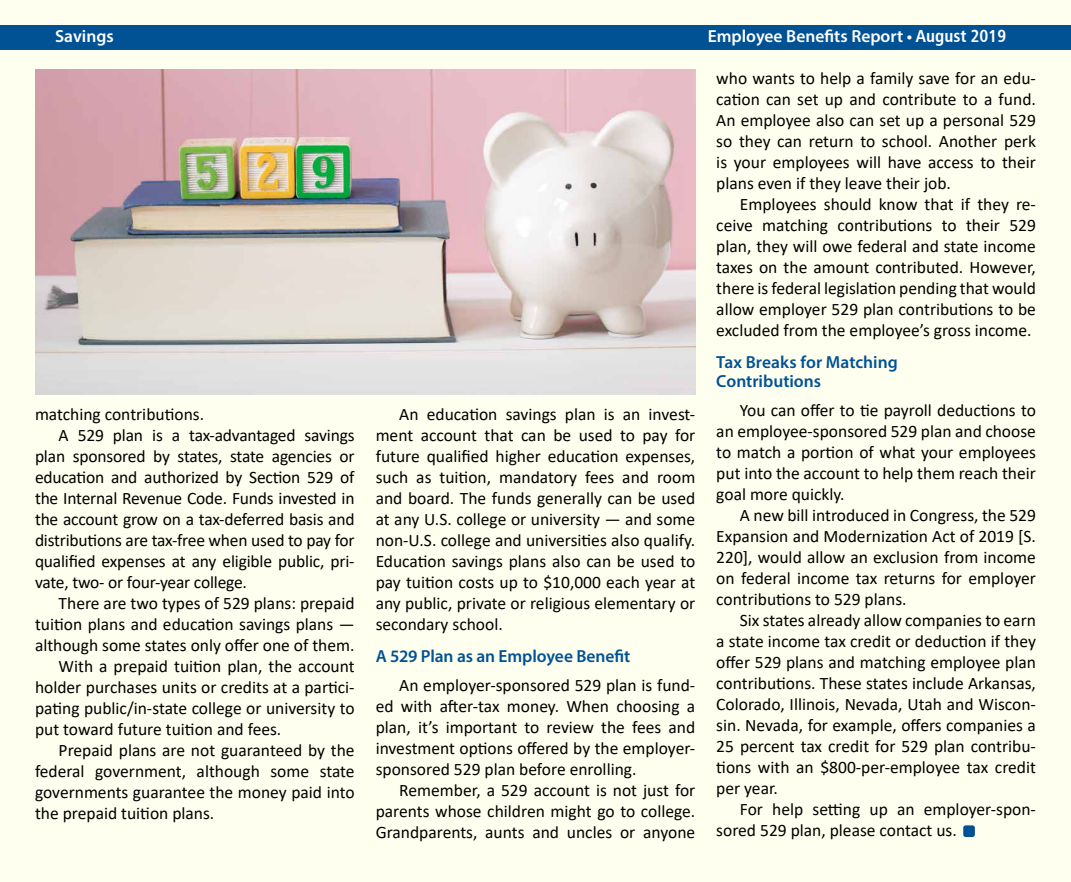
<style>
.page{position:relative;width:1071px;height:882px;background:#fff}
.page>*{position:absolute;margin:0;border:0;box-sizing:border-box;transform-origin:0 0}
.t1{font:17.5px/21px "Calibri";color:#000;text-align:justify}
.t2{font:600 17.5px/19.2px "Myriad Pro";color:#005295}
.t3{font:600 17.5px "Myriad Pro";color:#fff}
.s1{font-family:"Humanist 777 BT Bold Condensed B";font-weight:400}
</style>
<div class="page">
<div style="left:1px;top:1px;width:1070px;height:881px;background:#fffff0"></div>
<div style="left:0;top:25px;width:1071px;height:24px;background:#005295"></div>
<div style="left:963px;top:825px;width:12px;height:12px;background:#005295;border-radius:3px"></div>
<img style="left:35px;top:69px;width:660px;height:326px">
<p class="t3" style="left:55px;top:25px;width:60px">Savings</p>
<p class="t3" style="left:708px;top:25px;width:300px">Employee Benefits Report • <span class="s1">August 2019</span></p>
<p class="t1" style="left:35px;top:403px;width:171px">matching contributions.</p>
<p class="t1" style="left:59px;top:424px;width:298px">A 529 plan is a tax-advantaged savings</p>
<p class="t1" style="left:35px;top:445px;width:321px">plan sponsored by states, state agencies or</p>
<p class="t1" style="left:35px;top:466px;width:321px">education and authorized by Section 529 of</p>
<p class="t1" style="left:35px;top:487px;width:321px">the Internal Revenue Code. Funds invested in</p>
<p class="t1" style="left:35px;top:508px;width:321px">the account grow on a tax-deferred basis and</p>
<p class="t1" style="left:35px;top:529px;width:321px">distributions are tax-free when used to pay for</p>
<p class="t1" style="left:35px;top:550px;width:321px">qualified expenses at any eligible public, pri-</p>
<p class="t1" style="left:35px;top:571px;width:214px">vate, two- or four-year college.</p>
<p class="t1" style="left:59px;top:592px;width:298px">There are two types of 529 plans: prepaid</p>
<p class="t1" style="left:35px;top:613px;width:321px">tuition plans and education savings plans —</p>
<p class="t1" style="left:35px;top:634px;width:321px">although some states only offer one of them.</p>
<p class="t1" style="left:59px;top:655px;width:298px">With a prepaid tuition plan, the account</p>
<p class="t1" style="left:35px;top:676px;width:321px">holder purchases units or credits at a partici-</p>
<p class="t1" style="left:35px;top:697px;width:321px">pating public/in-state college or university to</p>
<p class="t1" style="left:35px;top:718px;width:248px">put toward future tuition and fees.</p>
<p class="t1" style="left:59px;top:739px;width:298px">Prepaid plans are not guaranteed by the</p>
<p class="t1" style="left:35px;top:760px;width:321px">federal government, although some state</p>
<p class="t1" style="left:35px;top:781px;width:321px">governments guarantee the money paid into</p>
<p class="t1" style="left:35px;top:802px;width:181px">the prepaid tuition plans.</p>
<p class="t1" style="left:376px;top:403px;width:321px;text-indent:24px">An education savings plan is an invest&shy;ment account that can be used to pay for future qualified higher education expenses, such as tuition, mandatory fees and room and board. The funds generally can be used at any U.S. college or university — and some non-U.S. college and universities also qualify.<br>Education savings plans also can be used to pay tuition costs up to $10,000 each year at any public, private or religious elementary or secondary school.</p>
<p class="t2" style="left:376px;top:646px;width:256px">A 529 Plan as an Employee Benefit</p>
<p class="t1" style="left:376px;top:674px;width:321px;text-indent:24px">An employer-sponsored 529 plan is fund&shy;ed with after-tax money. When choosing a plan, it’s important to review the fees and investment options offered by the employer&shy;sponsored 529 plan before enrolling.</p>
<p class="t1" style="left:376px;top:779px;width:321px;text-indent:24px">Remember, a 529 account is not just for parents whose children might go to college.<br>Grandparents, aunts and uncles or anyone</p>
<p class="t1" style="left:716px;top:67px;width:321px">who wants to help a family save for an edu&shy;cation can set up and contribute to a fund.<br>An employee also can set up a personal 529 so they can return to school. Another perk is your employees will have access to their plans even if they leave their job.</p>
<p class="t1" style="left:716px;top:193px;width:321px;text-indent:24px">Employees should know that if they re&shy;ceive matching contributions to their 529 plan, they will owe federal and state income taxes on the amount contributed. However, there is federal legislation pending that would allow employer 529 plan contributions to be excluded from the employee’s gross income.</p>
<p class="t2" style="left:716px;top:352px;width:183px">Tax Breaks for Matching<br>Contributions</p>
<p class="t1" style="left:716px;top:399px;width:321px;text-indent:24px">You can offer to tie payroll deductions to an employee-sponsored 529 plan and choose to match a portion of what your employees put into the account to help them reach their goal more quickly.</p>
<p class="t1" style="left:716px;top:504px;width:321px;text-indent:24px">A new bill introduced in Congress, the 529<br>Expansion and Modernization Act of 2019 [S.<br>220], would allow an exclusion from income on federal income tax returns for employer contributions to 529 plans.</p>
<p class="t1" style="left:716px;top:609px;width:321px;text-indent:24px">Six states already allow companies to earn a state income tax credit or deduction if they offer 529 plans and matching employee plan contributions. These states include Arkansas, Colorado, Illinois, Nevada, Utah and Wiscon&shy;sin. Nevada, for example, offers companies a 25 percent tax credit for 529 plan contribu&shy;tions with an $800-per-employee tax credit per year.</p>
<p class="t1" style="left:716px;top:798px;width:321px;text-indent:24px">For help setting up an employer-spon&shy;sored 529 plan, please contact us.</p>
</div>
